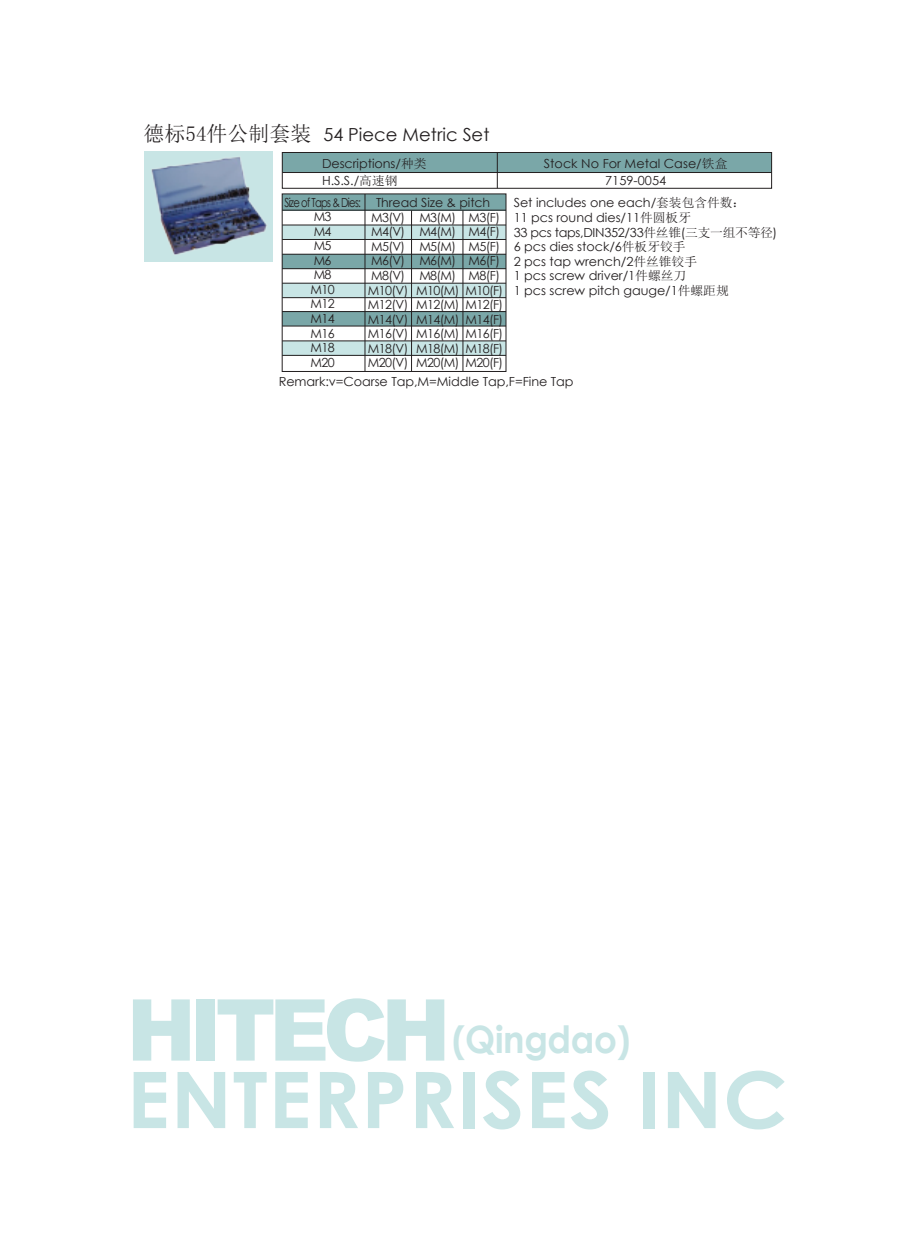
<style>
.page{position:relative;width:919px;height:1238px;background:#fff}
.page>*{position:absolute;margin:0;border:0;box-sizing:border-box;transform-origin:0 0}
.t1{font:900 85.35px "Arial";letter-spacing:-.075em;color:#c8e5e5}
.t2{font:700 78px "Century Gothic";letter-spacing:.01em;color:#c8e5e5;scale:1.06 1}
.t3{font:700 37.65px "Century Gothic";letter-spacing:-.01em;color:#c8e5e5;scale:.95 1}
.t4{font:18px "Century Gothic";color:#231f20}
.t5{font:12.6px/14.5px "Century Gothic";letter-spacing:-.005em;color:#231f20}
.t6{font:12.6px/14.5px "Century Gothic";letter-spacing:-.05em;color:#231f20}
.t7{font:12.6px/14.5px "Century Gothic";letter-spacing:-.05em;color:#231f20;text-align:center;scale:.8 1}
.s1{font-family:"CT Zhong Yuan SJ";font-size:21px}
.s2{font-family:"CT Zhong Yuan SJ"}
</style>
<div class="page">
<div style="left:282px;top:225px;width:224px;height:14px;background:#c8e5e5"></div>
<div style="left:282px;top:194px;width:224px;height:17px;background:#7aa7a8"></div>
<hr style="left:282px;top:210px;width:224px;height:1px;background:#231f20">
<hr style="left:282px;top:225px;width:224px;height:1px;background:#231f20">
<hr style="left:282px;top:239px;width:224px;height:1px;background:#231f20">
<div style="left:282px;top:254px;width:224px;height:14px;background:#7aa7a8"></div>
<hr style="left:282px;top:254px;width:224px;height:1px;background:#231f20">
<hr style="left:282px;top:268px;width:224px;height:1px;background:#231f20">
<div style="left:282px;top:311px;width:224px;height:15px;background:#7aa7a8"></div>
<hr style="left:282px;top:311px;width:224px;height:1px;background:#231f20">
<hr style="left:282px;top:326px;width:224px;height:1px;background:#231f20">
<div style="left:282px;top:283px;width:224px;height:14px;background:#c8e5e5"></div>
<hr style="left:282px;top:283px;width:224px;height:1px;background:#231f20">
<hr style="left:282px;top:297px;width:224px;height:1px;background:#231f20">
<div style="left:282px;top:341px;width:224px;height:14px;background:#c8e5e5"></div>
<hr style="left:282px;top:340px;width:224px;height:1px;background:#231f20">
<hr style="left:282px;top:355px;width:224px;height:1px;background:#231f20">
<hr style="left:364px;top:194px;width:1px;height:177px;background:#231f20">
<hr style="left:411px;top:210px;width:1px;height:161px;background:#231f20">
<hr style="left:462px;top:210px;width:1px;height:161px;background:#231f20">
<div style="left:282px;top:193px;width:224px;height:179px;border:1px solid #231f20"></div>
<div style="left:144px;top:151px;width:129px;height:111px;background:#c8e5e5"></div>
<div style="left:282px;top:152px;width:489px;height:20px;background:#7aa7a8"></div>
<hr style="left:282px;top:172px;width:489px;height:1px;background:#231f20">
<hr style="left:497px;top:152px;width:1px;height:36px;background:#231f20">
<div style="left:282px;top:152px;width:490px;height:37px;border:1px solid #231f20"></div>
<img style="left:151px;top:157px;width:116px;height:98px">
<h3 class="t4" style="left:143px;top:122px;width:347px"><span class="s1">德标54件公制套装</span> 54 Piece Metric Set</h3>
<p class="t5" style="left:322px;top:155px;width:106px;line-height:16.5px">Descriptions/<span class="s2">种类<br></span>H.S.S./<span class="s2">高速钢</span></p>
<p class="t5" style="left:544px;top:155px;width:185px;line-height:16.5px;text-align:center">Stock No For Metal Case/<span class="s2">铁盒<br></span>7159-0054</p>
<p class="t7" style="left:284px;top:194px;width:97px">Size of Taps &amp; Dies:<br>M3<br>M4<br>M5<br>M6<br>M8<br>M10<br>M12<br>M14<br>M16<br>M18<br>M20</p>
<p class="t5" style="left:376px;top:194px;width:116px">Thread Size &amp; pitch</p>
<p class="t6" style="left:368px;top:210px;width:42px">M3(V)<br>M4(V)<br>M5(V)<br>M6(V)<br>M8(V)<br>M10(V)<br>M12(V)<br>M14(V)<br>M16(V)<br>M18(V)<br>M20(V)</p>
<p class="t6" style="left:416px;top:210px;width:45px">M3(M)<br>M4(M)<br>M5(M)<br>M6(M)<br>M8(M)<br>M10(M)<br>M12(M)<br>M14(M)<br>M16(M)<br>M18(M)<br>M20(M)</p>
<p class="t6" style="left:465px;top:210px;width:39px">M3(F)<br>M4(F)<br>M5(F)<br>M6(F)<br>M8(F)<br>M10(F)<br>M12(F)<br>M14(F)<br>M16(F)<br>M18(F)<br>M20(F)</p>
<p class="t5" style="left:513px;top:195px;width:265px">Set includes one each/<span class="s2">套装包含件数：<br></span>11 pcs round dies/11<span class="s2">件圆板牙<br></span>33 pcs taps,DIN352/33<span class="s2">件丝锥</span>(<span class="s2">三支一组不等径</span>)<br>6 pcs dies stock/6<span class="s2">件板牙铰手<br></span>2 pcs tap wrench/2<span class="s2">件丝锥铰手<br></span>1 pcs screw driver/1<span class="s2">件螺丝刀<br></span>1 pcs screw pitch gauge/1<span class="s2">件螺距规</span></p>
<p class="t5" style="left:279px;top:374px;width:296px">Remark:v=Coarse Tap,M=Middle Tap,F=Fine Tap</p>
<h1 class="t1" style="left:127px;top:968px;width:325px">HITECH</h1>
<h3 class="t3" style="left:452px;top:1010px;width:189px">(Qingdao)</h3>
<h2 class="t2" style="left:127px;top:1040px;width:625px">ENTERPRISES INC</h2>
</div>
